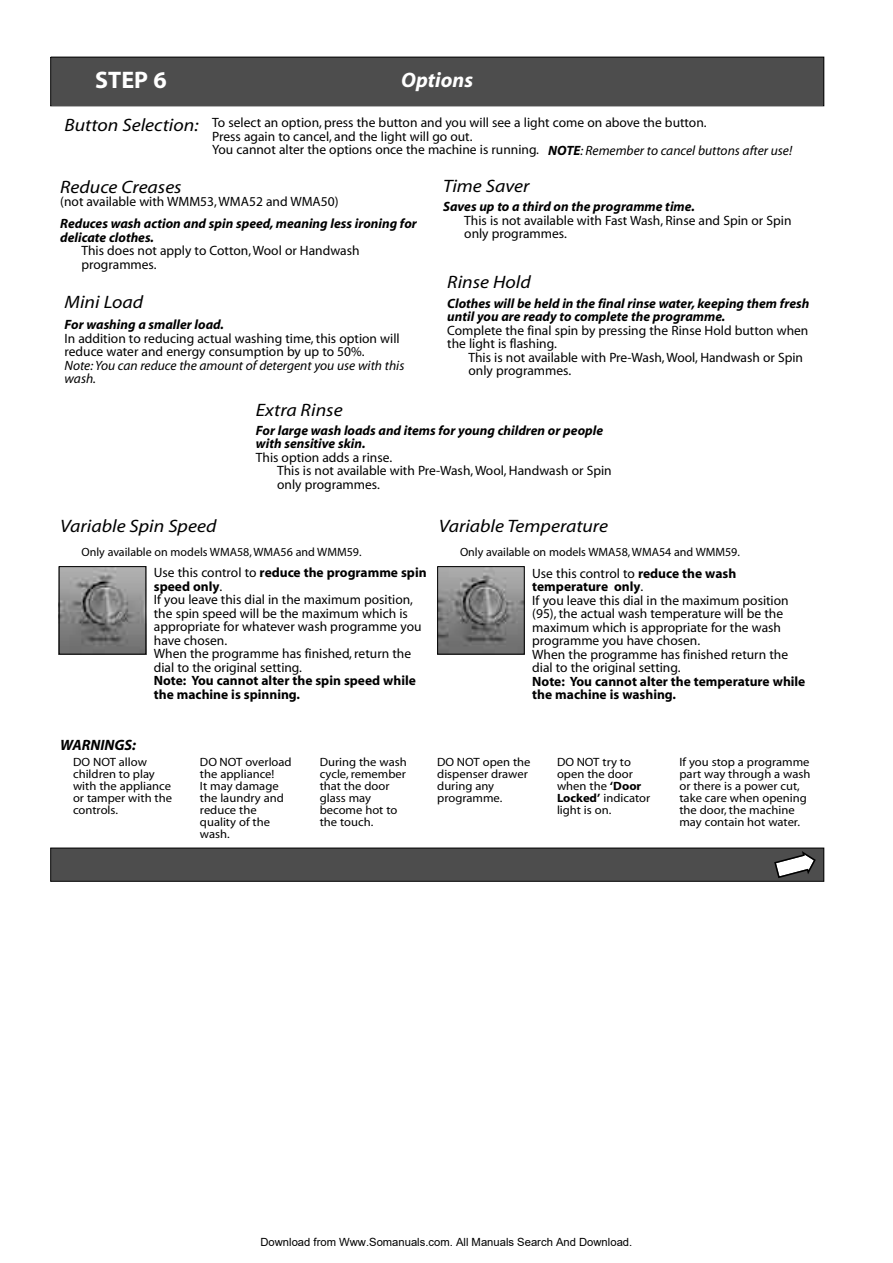
<style>
.page{position:relative;width:893px;height:1263px;background:#fff}
.page>*{position:absolute;margin:0;border:0;box-sizing:border-box;transform-origin:0 0}
.t1{font:700 24px "Myriad";color:#fff}
.t2{font:italic 700 21px "Myriad";color:#fff}
.t3{font:italic 18px "Myriad";color:#000;scale:1.1 1}
.t4{font:italic 700 15px "Myriad";color:#000}
.t5{font:13.5px/13.5px "Myriad";color:#000}
.t6{font:italic 700 13.5px/13.5px "Myriad";color:#000}
.t7{font:700 13.5px/13.5px "Myriad";color:#000}
.t8{font:italic 13.5px/13.5px "Myriad";color:#000}
.t9{font:12px/12px "Myriad";color:#000;scale:1.05 1}
.t10{font:12px "Myriad";color:#000}
.t11{font:11.25px "Arial";color:#000}
.s1{font-style:italic;font-size:18px}
.s2{font-weight:700}
</style>
<div class="page">
<div style="left:51px;top:848px;width:772px;height:33px;background:#4d4d4d"></div>
<div style="left:50px;top:848px;width:774px;height:34px;border:1px solid #000"></div>
<div style="left:51px;top:57px;width:772px;height:48px;background:#4d4d4d"></div>
<div style="left:50px;top:57px;width:774px;height:49px;border:1px solid #000"></div>
<svg style="left:774px;top:851px;width:42px;height:27px"></svg>
<img style="left:61px;top:566px;width:86px;height:88px">
<div style="left:59px;top:566px;width:87px;height:88px;border:1px solid #000"></div>
<img style="left:437px;top:568px;width:88px;height:87px">
<div style="left:437px;top:566px;width:88px;height:88px;border:1px solid #000"></div>
<h1 class="t1" style="left:95px;top:72px;width:73px">STEP 6</h1>
<h2 class="t2" style="left:401px;top:73px;width:73px">Options</h2>
<p class="t5" style="left:212px;top:117px;width:496px;text-indent:-148px"><span class="s1">Button Selection:</span> To select an option, press the button and you will see a light come on above the button.<br>Press again to cancel, and the light will go out.<br>You cannot alter the options once the machine is running.</p>
<p class="t8" style="left:548px;top:145px;width:245px"><span class="s2">NOTE</span>: Remember to cancel buttons after use!</p>
<h3 class="t3" style="left:60px;top:181px;width:112px">Reduce Creases</h3>
<p class="t5" style="left:60px;top:196px;width:280px">(not available with WMM53,WMA52 and WMA50)</p>
<p class="t6" style="left:60px;top:218px;width:358px">Reduces wash action and spin speed, meaning less ironing for delicate clothes.</p>
<p class="t5" style="left:82px;top:245px;width:280px">This does not apply to Cotton,Wool or Handwash programmes.</p>
<h3 class="t3" style="left:65px;top:296px;width:73px">Mini Load</h3>
<p class="t6" style="left:65px;top:319px;width:161px">For washing a smaller load.</p>
<p class="t5" style="left:65px;top:333px;width:337px">In addition to reducing actual washing time, this option will reduce water and energy consumption by up to 50%.</p>
<p class="t8" style="left:65px;top:360px;width:341px">Note: You can reduce the amount of detergent you use with this wash.</p>
<h3 class="t3" style="left:443px;top:180px;width:80px">Time Saver</h3>
<p class="t6" style="left:443px;top:201px;width:253px">Saves up to a third on the programme time.</p>
<p class="t5" style="left:464px;top:215px;width:329px">This is not available with Fast Wash, Rinse and Spin or Spin only programmes.</p>
<h3 class="t3" style="left:447px;top:276px;width:78px">Rinse Hold</h3>
<p class="t6" style="left:447px;top:298px;width:364px">Clothes will be held in the final rinse water, keeping them fresh until you are ready to complete the programme.</p>
<p class="t5" style="left:447px;top:325px;width:363px">Complete the final spin by pressing the Rinse Hold button when the light is flashing.</p>
<p class="t5" style="left:468px;top:352px;width:336px">This is not available with Pre-Wash,Wool, Handwash or Spin only programmes.</p>
<h3 class="t3" style="left:256px;top:404px;width:80px">Extra Rinse</h3>
<p class="t6" style="left:256px;top:425px;width:349px">For large wash loads and items for young children or people with sensitive skin.</p>
<p class="t5" style="left:277px;top:452px;width:336px;text-indent:-21px">This option adds a rinse.<br>This is not available with Pre-Wash,Wool, Handwash or Spin only programmes.</p>
<h3 class="t3" style="left:60px;top:520px;width:143px">Variable Spin Speed</h3>
<p class="t5" style="left:154px;top:567px;width:274px">Use this control to <span class="s2">reduce the programme spin speed only</span>.<br>If you leave this dial in the maximum position, the spin speed will be the maximum which is appropriate for whatever wash programme you have chosen.<br>When the programme has finished, return the dial to the original setting.</p>
<p class="t7" style="left:154px;top:675px;width:264px">Note: You cannot alter the spin speed while the machine is spinning.</p>
<p class="t10" style="left:82px;top:547px;width:281px">Only available on models WMA58,WMA56 and WMM59.</p>
<h3 class="t3" style="left:439px;top:520px;width:155px">Variable Temperature</h3>
<p class="t5" style="left:532px;top:568px;width:258px">Use this control to <span class="s2">reduce the wash temperature only</span>.<br>If you leave this dial in the maximum position (95), the actual wash temperature will be the maximum which is appropriate for the wash programme you have chosen.<br>When the programme has finished return the dial to the original setting.</p>
<p class="t7" style="left:532px;top:676px;width:275px">Note: You cannot alter the temperature while the machine is washing.</p>
<p class="t10" style="left:460px;top:547px;width:281px">Only available on models WMA58,WMA54 and WMM59.</p>
<p class="t4" style="left:60px;top:740px;width:77px">WARNINGS:</p>
<p class="t9" style="left:73px;top:757px;width:96px">DO NOT allow children to play with the appliance or tamper with the controls.</p>
<p class="t9" style="left:200px;top:757px;width:89px">DO NOT overload the appliance!<br>It may damage the laundry and reduce the quality of the wash.</p>
<p class="t9" style="left:557px;top:757px;width:90px">DO NOT try to open the door when the <span class="s2">‘Door<br>Locked’</span> indicator light is on.</p>
<p class="t9" style="left:320px;top:757px;width:84px">During the wash cycle, remember that the door glass may become hot to the touch.</p>
<p class="t9" style="left:437px;top:757px;width:90px">DO NOT open the dispenser drawer during any programme.</p>
<p class="t9" style="left:679px;top:757px;width:126px">If you stop a programme part way through a wash or there is a power cut, take care when opening the door, the machine may contain hot water.</p>
<p class="t11" style="left:260px;top:1235px;width:373px">Download from Www.Somanuals.com. All Manuals Search And Download.</p>
</div>
